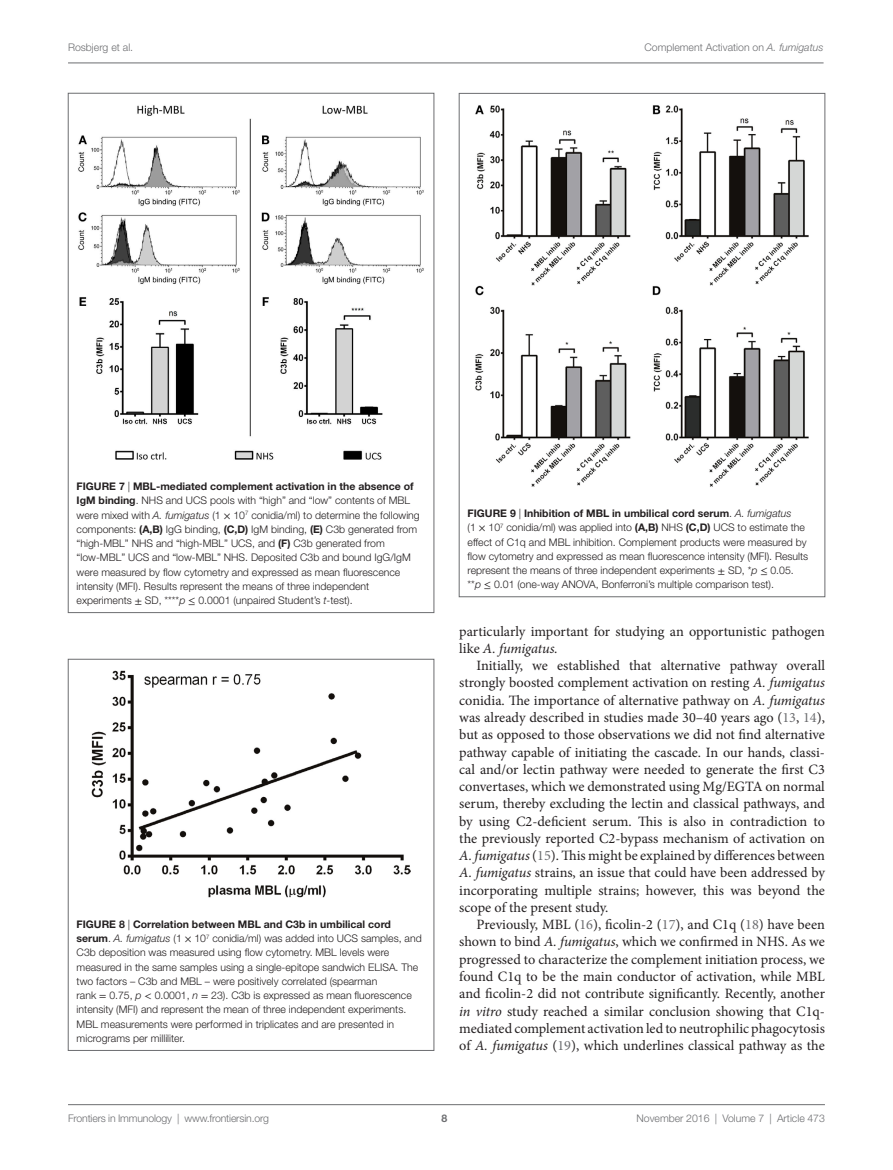
<style>
.page{position:relative;width:893px;height:1170px;background:#fff}
.page>*{position:absolute;margin:0;border:0;box-sizing:border-box;transform-origin:0 0}
.t1{font:14.25px/17.2px "Minion Pro";color:#231f20;text-align:justify}
.t2{font:300 10.5px/14.2px "Helvetica Neue LT Std";color:#231f20}
.t3{font:300 10.5px "Helvetica Neue LT Std";color:#6c6d70}
.t4{font:700 10.5px "Helvetica Neue LT Std";color:#6c6d70}
.s1{font-style:italic}
.s2{font-weight:700}
.s3{font-family:"STIX General";font-weight:400}
.s4{color:#6c6d70}
</style>
<div class="page">
<img style="left:475px;top:105px;width:334px;height:382px">
<img style="left:92px;top:670px;width:318px;height:227px">
<div style="left:68px;top:659px;width:366px;height:391px;border:1px solid #6c6d70"></div>
<img style="left:78px;top:105px;width:346px;height:355px">
<hr style="left:68px;top:63px;width:756px;height:1px;background:#6c6d70">
<hr style="left:68px;top:1104px;width:757px;height:1px;background:#6c6d70">
<p class="t3" style="left:68px;top:41px;width:67px">Rosbjerg et al.</p>
<p class="t3" style="left:644px;top:41px;width:181px">Complement Activation on <span class="s1">A. fumigatus</span></p>
<p class="t2" style="left:77px;top:479px;width:345px"><span class="s2">Figure 7</span> | <span class="s2">MBL-mediated complement activation in the absence of IgM binding</span>. NHS and UCS pools with “high” and “low” contents of MBL were mixed with <span class="s1">A. fumigatus</span> (1 <span class="s3">×</span> 10<sup>7</sup> conidia/ml) to determine the following components: <span class="s2">(A,B)</span> IgG binding, <span class="s2">(C,D)</span> IgM binding, <span class="s2">(E)</span> C3b generated from “high-MBL” NHS and “high-MBL” UCS, and <span class="s2">(F)</span> C3b generated from “low-MBL” UCS and “low-MBL” NHS. Deposited C3b and bound IgG/IgM were measured by flow cytometry and expressed as mean fluorescence intensity (MFI). Results represent the means of three independent experiments <span class="s3">±</span> SD, ****<span class="s1">p</span> <span class="s3">≤</span> 0.0001 (unpaired Student’s <span class="s1">t</span>-test).</p>
<p class="t2" style="left:77px;top:916px;width:347px"><span class="s2">Figure 8</span> | <span class="s2">Correlation between MBL and C3b in umbilical cord serum</span>. <span class="s1">A. fumigatus</span> (1 <span class="s3">×</span> 10<sup>7</sup> conidia/ml) was added into UCS samples, and C3b deposition was measured using flow cytometry. MBL levels were measured in the same samples using a single-epitope sandwich ELISA. The two factors – C3b and MBL – were positively correlated (spearman<br>rank <span class="s3">=</span> 0.75, <span class="s1">p</span> <span class="s3">&lt;</span> 0.0001, <span class="s1">n</span> <span class="s3">=</span> 23). C3b is expressed as mean fluorescence intensity (MFI) and represent the mean of three independent experiments.<br>MBL measurements were performed in triplicates and are presented in micrograms per milliliter.</p>
<p class="t2" style="left:468px;top:506px;width:342px"><span class="s2">Figure 9</span> | <span class="s2">Inhibition of MBL in umbilical cord serum</span>. <span class="s1">A. fumigatus<br></span>(1 <span class="s3">×</span> 10<sup>7</sup> conidia/ml) was applied into <span class="s2">(A,B)</span> NHS <span class="s2">(C,D)</span> UCS to estimate the effect of C1q and MBL inhibition. Complement products were measured by flow cytometry and expressed as mean fluorescence intensity (MFI). Results represent the means of three independent experiments <span class="s3">±</span> SD, *<span class="s1">p</span> <span class="s3">≤</span> 0.05. **<span class="s1">p</span> <span class="s3">≤</span> 0.01 (one-way ANOVA, Bonferroni’s multiple comparison test).</p>
<h1 class="t1" style="left:459px;top:622px;width:367px">particularly important for studying an opportunistic pathogen like <span class="s1">A. fumigatus.</span></h1>
<p class="t1" style="left:459px;top:657px;width:367px;text-indent:17px">Initially, we established that alternative pathway overall strongly boosted complement activation on resting <span class="s1">A. fumigatus </span>conidia. The importance of alternative pathway on <span class="s1">A. fumigatus </span>was already described in studies made 30–40 years ago (<span class="s4">13</span>, <span class="s4">14</span>), but as opposed to those observations we did not find alternative pathway capable of initiating the cascade. In our hands, classi&shy;cal and/or lectin pathway were needed to generate the first C3 convertases, which we demonstrated using Mg/EGTA on normal serum, thereby excluding the lectin and classical pathways, and by using C2-deficient serum. This is also in contradiction to the previously reported C2-bypass mechanism of activation on <span class="s1">A. fumigatus</span> (<span class="s4">15</span>). This might be explained by differences between <span class="s1">A. fumigatus</span> strains, an issue that could have been addressed by incorporating multiple strains; however, this was beyond the scope of the present study.</p>
<p class="t1" style="left:459px;top:916px;width:367px;text-indent:17px">Previously, MBL (<span class="s4">16</span>), ficolin-2 (<span class="s4">17</span>), and C1q (<span class="s4">18</span>) have been shown to bind <span class="s1">A. fumigatus</span>, which we confirmed in NHS. As we progressed to characterize the complement initiation process, we found C1q to be the main conductor of activation, while MBL and ficolin-2 did not contribute significantly. Recently, another <span class="s1">in vitro</span> study reached a similar conclusion showing that C1q&shy;mediated complement activation led to neutrophilic phagocytosis of <span class="s1">A. fumigatus</span> (<span class="s4">19</span>), which underlines classical pathway as the</p>
<p class="t3" style="left:68px;top:1111px;width:203px">Frontiers in Immunology | www.frontiersin.org</p>
<p class="t3" style="left:636px;top:1111px;width:190px">November 2016 | Volume 7 | Article 473</p>
<p class="t4" style="left:441px;top:1111px;width:7px">8</p>
</div>
